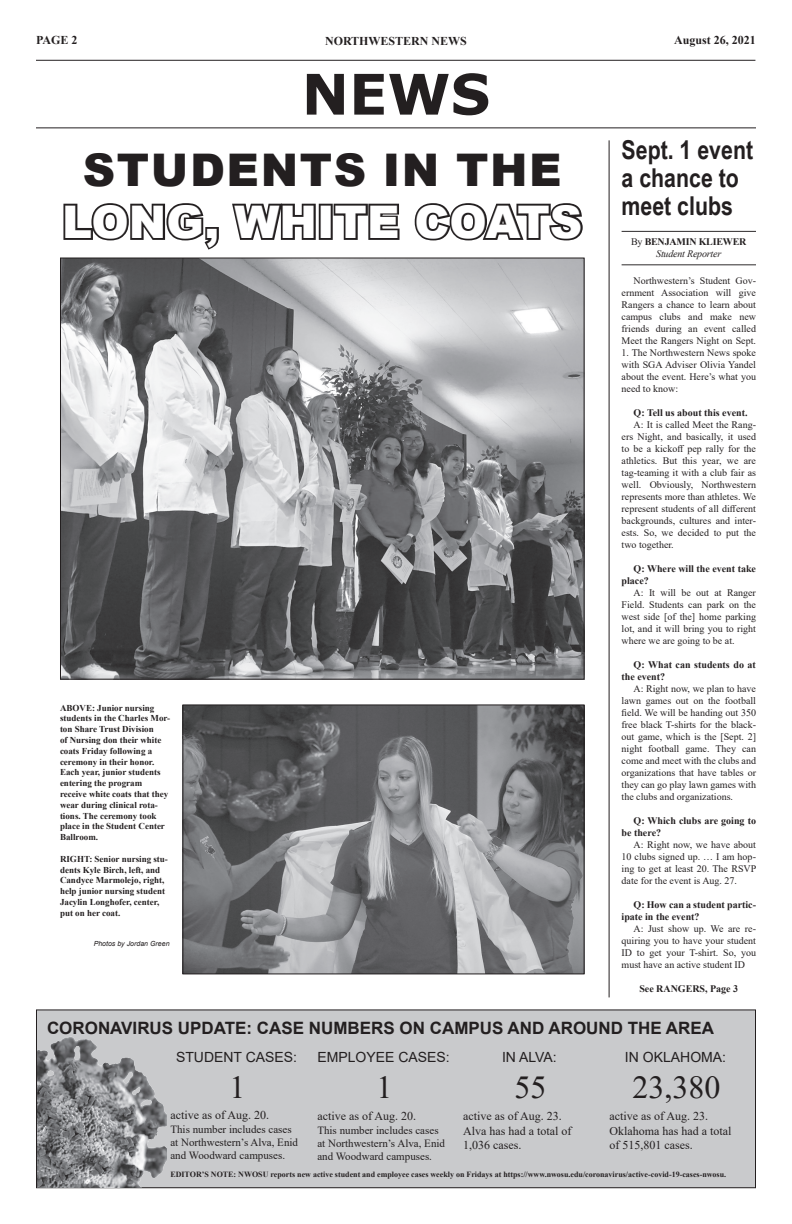
<style>
.page{position:relative;width:792px;height:1224px;background:#fff}
.page>*{position:absolute;margin:0;border:0;box-sizing:border-box;transform-origin:0 0}
.t1{font:700 56px "Verdana";color:#231f20}
.t2{font:900 45px "Arial";color:#fff}
.t3{font:900 45px "Arial";letter-spacing:.035em;color:#231f20}
.t4{font:32px "Times New Roman";color:#231f20}
.t5{font:700 26px/28px "Arial Narrow";color:#231f20}
.t6{font:700 17px "Arial";color:#231f20}
.t7{font:14px "Arial";color:#231f20}
.t8{font:12px/14.4px "Times New Roman";color:#231f20}
.t9{font:700 12px "Times New Roman";color:#231f20}
.t10{font:11px/13.2px "Times New Roman";color:#231f20}
.t11{font:10px/12px "Times New Roman";color:#231f20;text-align:justify}
.t12{font:700 10px/12px "Times New Roman";color:#231f20}
.t13{font:700 10px "Times New Roman";letter-spacing:-.02em;color:#231f20}
.t14{font:italic 10px "Times New Roman";letter-spacing:-.02em;color:#231f20}
.t15{font:700 9px/10.8px "Times New Roman";color:#231f20}
.t16{font:700 8px "Times New Roman";color:#231f20}
.t17{font:italic 7px "Arial";color:#231f20}
.s1{font-weight:400}
</style>
<div class="page">
<hr style="left:36px;top:60px;width:719px;height:1px;background:#231f20">
<hr style="left:36px;top:127px;width:720px;height:1px;background:#231f20">
<div style="left:36px;top:1010px;width:720px;height:178px;background:#c9cacc"></div>
<div style="left:36px;top:1009px;width:720px;height:179px;border:1px solid #231f20"></div>
<img style="left:37px;top:1035px;width:129px;height:152px">
<svg style="left:63px;top:203px;width:156px;height:47px"></svg>
<svg style="left:232px;top:203px;width:84px;height:37px"></svg>
<div style="left:319px;top:204px;width:14px;height:36px;border:4px solid #231f20"></div>
<svg style="left:332px;top:203px;width:68px;height:37px"></svg>
<svg style="left:414px;top:203px;width:169px;height:38px"></svg>
<hr style="left:609px;top:140px;width:1px;height:857px;background:#231f20">
<img style="left:62px;top:260px;width:521px;height:418px">
<img style="left:184px;top:706px;width:399px;height:266px">
<div style="left:182px;top:704px;width:403px;height:270px;border:1px solid #231f20"></div>
<hr style="left:622px;top:231px;width:134px;height:1px;background:#2e2b2c">
<hr style="left:622px;top:264px;width:134px;height:1px;background:#2e2b2c">
<p class="t9" style="left:36px;top:31px;width:43px">PAGE 2</p>
<p class="t9" style="left:325px;top:32px;width:143px">NORTHWESTERN NEWS</p>
<p class="t9" style="left:674px;top:31px;width:83px">August 26, 2021</p>
<p class="t1" style="left:302px;top:55px;width:190px">NEWS</p>
<p class="t3" style="left:83px;top:137px;width:480px">STUDENTS IN THE</p>
<p class="t2" style="left:62px;top:189px;width:522px">LONG, WHITE COATS</p>
<p class="t15" style="left:60px;top:702px;width:112px">ABOVE: Junior nursing students in the Charles Mor&shy;ton Share Trust Division<br>of Nursing don their white coats Friday following a ceremony in their honor.<br>Each year, junior students entering the program receive white coats that they wear during clinical rota&shy;tions. The ceremony took place in the Student Center<br>Ballroom.</p>
<p class="t15" style="left:60px;top:853px;width:109px">RIGHT: Senior nursing stu&shy;dents Kyle Birch, left, and<br>Candyce Marmolejo, right, help junior nursing student<br>Jacylin Longhofer, center, put on her coat.</p>
<p class="t17" style="left:94px;top:939px;width:77px">Photos by Jordan Green</p>
<p class="t5" style="left:622px;top:135px;width:133px">Sept. 1 event a chance to meet clubs</p>
<p class="t13" style="left:631px;top:234px;width:117px"><span class="s1">By</span> BENJAMIN KLIEWER</p>
<p class="t14" style="left:656px;top:246px;width:67px">Student Reporter</p>
<p class="t11" style="left:622px;top:275px;width:136px;text-indent:12px">Northwestern’s Student Gov&shy;ernment Association will give Rangers a chance to learn about campus clubs and make new friends during an event called Meet the Rangers Night on Sept.</p>
<p class="t11" style="left:622px;top:347px;width:136px">1. The Northwestern News spoke with SGA Adviser Olivia Yandel about the event. Here’s what you need to know:</p>
<p class="t12" style="left:634px;top:407px;width:115px">Q: Tell us about this event.</p>
<p class="t11" style="left:622px;top:419px;width:136px;text-indent:12px">A: It is called Meet the Rang&shy;ers Night, and basically, it used to be a kickoff pep rally for the athletics. But this year, we are tag-teaming it with a club fair as well. Obviously, Northwestern represents more than athletes. We represent students of all different backgrounds, cultures and inter&shy;ests. So, we decided to put the two together.</p>
<p class="t12" style="left:622px;top:563px;width:136px;text-indent:12px">Q: Where will the event take place?</p>
<p class="t11" style="left:622px;top:587px;width:136px;text-indent:12px">A: It will be out at Ranger Field. Students can park on the west side [of the] home parking lot, and it will bring you to right where we are going to be at.</p>
<p class="t12" style="left:622px;top:659px;width:136px;text-indent:12px">Q: What can students do at the event?</p>
<p class="t11" style="left:622px;top:683px;width:136px;text-indent:12px">A: Right now, we plan to have lawn games out on the football field. We will be handing out 350 free black T-shirts for the black&shy;out game, which is the [Sept. 2] night football game. They can come and meet with the clubs and organizations that have tables or they can go play lawn games with the clubs and organizations.</p>
<p class="t12" style="left:622px;top:815px;width:136px;text-indent:12px">Q: Which clubs are going to be there?</p>
<p class="t11" style="left:622px;top:839px;width:136px;text-indent:12px">A: Right now, we have about 10 clubs signed up. … I am hop&shy;ing to get at least 20. The RSVP date for the event is Aug. 27.</p>
<p class="t12" style="left:622px;top:899px;width:136px;text-indent:12px">Q: How can a student partic&shy;ipate in the event?</p>
<p class="t11" style="left:622px;top:923px;width:136px;text-indent:12px">A: Just show up. We are re&shy;quiring you to have your student ID to get your T-shirt. So, you must have an active student ID</p>
<p class="t12" style="left:639px;top:983px;width:100px">See RANGERS, Page 3</p>
<p class="t6" style="left:47px;top:1016px;width:669px">CORONAVIRUS UPDATE: CASE NUMBERS ON CAMPUS AND AROUND THE AREA</p>
<p class="t7" style="left:176px;top:1048px;width:123px">STUDENT CASES:</p>
<p class="t7" style="left:317px;top:1048px;width:134px">EMPLOYEE CASES:</p>
<p class="t7" style="left:502px;top:1048px;width:56px">IN ALVA:</p>
<p class="t7" style="left:625px;top:1048px;width:103px">IN OKLAHOMA:</p>
<p class="t4" style="left:230px;top:1065px;width:17px">1</p>
<p class="t4" style="left:377px;top:1065px;width:17px">1</p>
<p class="t8" style="left:317px;top:1109px;width:100px">active as of Aug. 20.</p>
<p class="t10" style="left:317px;top:1123px;width:129px">This number includes cases at Northwestern’s Alva, Enid and Woodward campuses.</p>
<p class="t8" style="left:170px;top:1108px;width:100px">active as of Aug. 20.</p>
<p class="t10" style="left:170px;top:1122px;width:129px">This number includes cases at Northwestern’s Alva, Enid and Woodward campuses.</p>
<p class="t4" style="left:514px;top:1065px;width:33px">55</p>
<p class="t8" style="left:463px;top:1109px;width:100px">active as of Aug. 23.</p>
<p class="t8" style="left:463px;top:1123px;width:110px">Alva has had a total of<br>1,036 cases.</p>
<p class="t4" style="left:633px;top:1065px;width:89px">23,380</p>
<p class="t8" style="left:610px;top:1109px;width:100px">active as of Aug. 23.</p>
<p class="t8" style="left:610px;top:1123px;width:123px">Oklahoma has had a total of 515,801 cases.</p>
<p class="t16" style="left:170px;top:1169px;width:557px">EDITOR’S NOTE: NWOSU reports new active student and employee cases weekly on Fridays at https://www.nwosu.edu/coronavirus/active-covid-19-cases-nwosu.</p>
</div>
